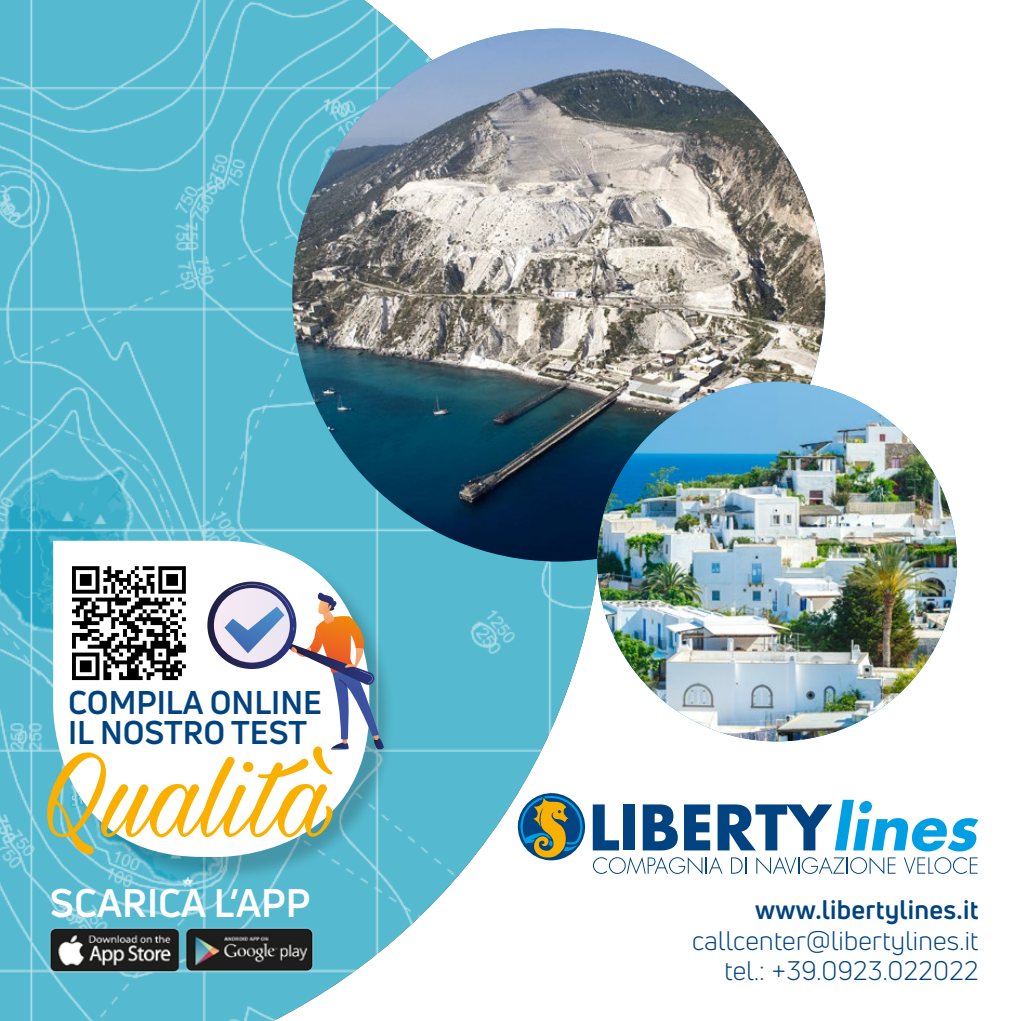
<style>
.page{position:relative;width:1021px;height:1021px;background:#fff}
.page>*{position:absolute;margin:0;border:0;box-sizing:border-box;transform-origin:0 0}
.t1{font:131.7px "Milasian Circa PERSONAL";color:#f9b000}
.t2{font:700 39px "Uni Neue";color:#fff}
.t3{font:700 32.1px/30px "Uni Neue";color:#004380}
.t4{font:26.4px/30px "Uni Neue";letter-spacing:.01em;color:#004380;text-align:right}
.t5{font:700 26.4px "Uni Neue";letter-spacing:.01em;color:#004380}
</style>
<div class="page">
<img style="left:0;top:0;width:604px;height:1020px">
<img style="left:292px;top:29px;width:533px;height:532px;border-radius:266px">
<img style="left:597px;top:381px;width:360px;height:360px;border-radius:180px">
<svg style="left:516px;top:792px;width:70px;height:69px"></svg>
<svg style="left:592px;top:799px;width:386px;height:75px"></svg>
<div style="left:57px;top:545px;width:338px;height:338px;background:#000;opacity:.2"></div>
<svg style="left:53px;top:540px;width:316px;height:316px"></svg>
<div style="left:68px;top:562px;width:122px;height:122px;background:#fff"></div>
<svg style="left:72px;top:566px;width:114px;height:114px"></svg>
<svg style="left:207px;top:581px;width:177px;height:193px"></svg>
<img style="left:43px;top:920px;width:278px;height:58px">
<p class="t3" style="left:68px;top:687px;width:255px">COMPILA ONLINE<br>IL NOSTRO TEST</p>
<h1 class="t1" style="left:47px;top:719px;width:287px">Qualita</h1>
<h2 class="t2" style="left:50px;top:878px;width:262px">SCARICA L’APP</h2>
<p class="t5" style="left:755px;top:893px;width:225px">www.libertylines.it</p>
<p class="t4" style="left:692px;top:924px;width:288px">callcenter@libertylines.it tel.: +39.0923.022022</p>
</div>
